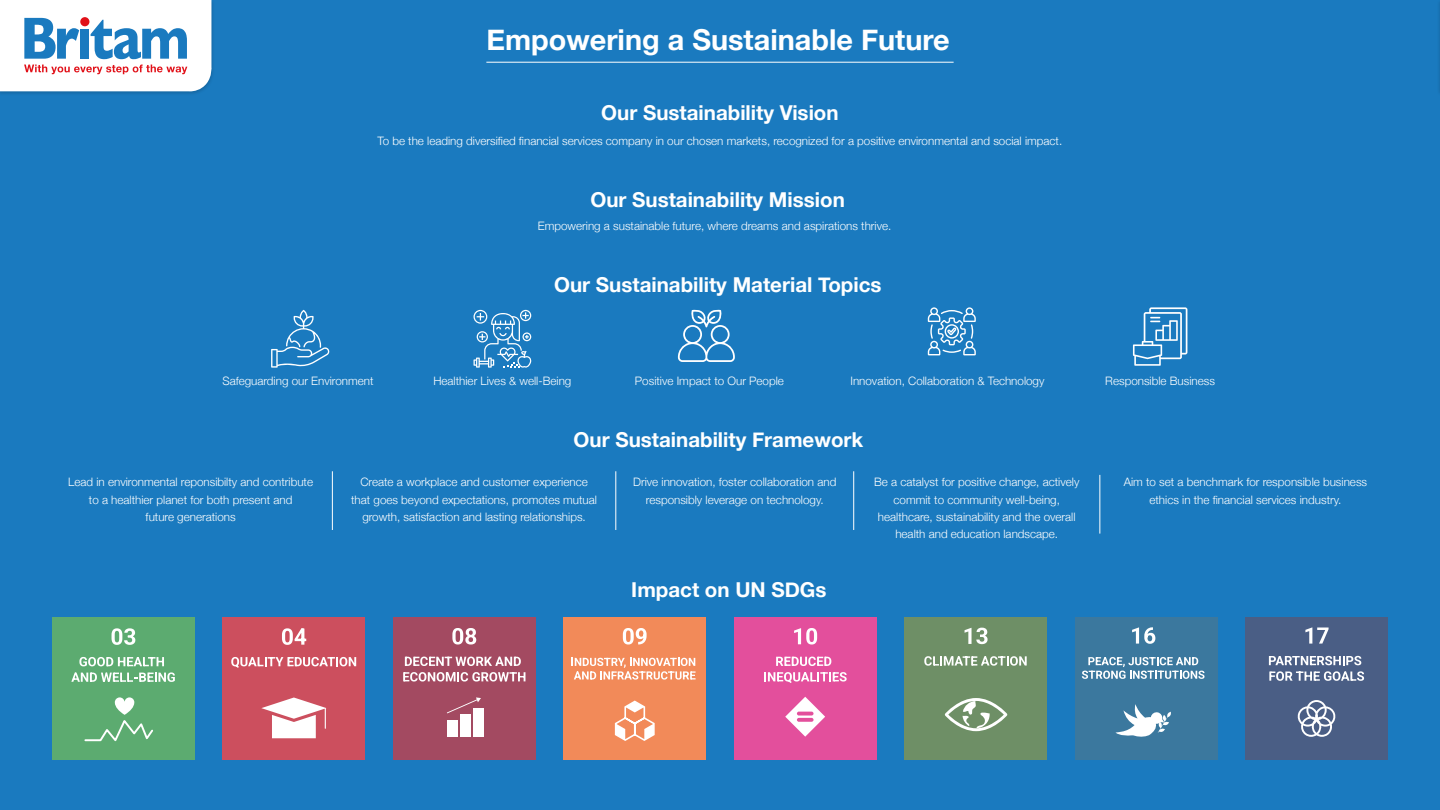
<style>
.page{position:relative;width:1440px;height:810px;background:#1a7abf}
.page>*{position:absolute;margin:0;border:0;box-sizing:border-box;transform-origin:0 0}
.t1{font:700 28.8px "Helvetica Neue";color:#fff}
.t2{font:700 20.55px "Helvetica Neue";color:#fff}
.t3{font:300 11.62px/17.4px "Helvetica Neue";color:#fff;text-align:center}
</style>
<div class="page">
<div style="left:0;top:0;width:215px;height:96px;background:#000;opacity:.15"></div>
<svg style="left:0;top:0;width:212px;height:91px"></svg>
<hr style="left:1437px;top:0;width:3px;height:96px;background:#1875b7">
<svg style="left:271px;top:310px;width:58px;height:58px"></svg>
<svg style="left:474px;top:310px;width:57px;height:58px"></svg>
<svg style="left:678px;top:310px;width:57px;height:52px"></svg>
<svg style="left:928px;top:307px;width:48px;height:48px"></svg>
<svg style="left:1133px;top:307px;width:54px;height:59px"></svg>
<hr style="left:332px;top:471px;width:1px;height:59px;background:#fff">
<hr style="left:615px;top:471px;width:1px;height:59px;background:#fff">
<hr style="left:1099px;top:475px;width:1px;height:59px;background:#fff">
<hr style="left:853px;top:471px;width:1px;height:59px;background:#fff">
<div style="left:52px;top:617px;width:143px;height:142px;background:#5cab70"></div>
<svg style="left:84px;top:697px;width:69px;height:45px"></svg>
<svg style="left:112px;top:628px;width:23px;height:17px"></svg>
<svg style="left:79px;top:657px;width:85px;height:9px"></svg>
<svg style="left:71px;top:672px;width:104px;height:10px"></svg>
<div style="left:223px;top:617px;width:142px;height:142px;background:#cc4f5e"></div>
<svg style="left:261px;top:698px;width:65px;height:40px"></svg>
<svg style="left:282px;top:628px;width:24px;height:17px"></svg>
<svg style="left:231px;top:657px;width:125px;height:11px"></svg>
<div style="left:393px;top:617px;width:143px;height:142px;background:#a34a61"></div>
<div style="left:447px;top:720px;width:11px;height:17px;background:#fff"></div>
<div style="left:460px;top:714px;width:11px;height:23px;background:#fff"></div>
<div style="left:474px;top:709px;width:10px;height:28px;background:#fff"></div>
<svg style="left:447px;top:697px;width:34px;height:16px"></svg>
<svg style="left:452px;top:628px;width:24px;height:17px"></svg>
<svg style="left:405px;top:657px;width:116px;height:9px"></svg>
<svg style="left:403px;top:672px;width:122px;height:10px"></svg>
<div style="left:564px;top:617px;width:142px;height:142px;background:#f28a59"></div>
<svg style="left:614px;top:700px;width:41px;height:41px"></svg>
<svg style="left:623px;top:628px;width:24px;height:17px"></svg>
<svg style="left:572px;top:658px;width:124px;height:22px"></svg>
<div style="left:734px;top:617px;width:142px;height:142px;background:#e34f9c"></div>
<svg style="left:785px;top:697px;width:40px;height:40px"></svg>
<svg style="left:794px;top:628px;width:23px;height:17px"></svg>
<svg style="left:776px;top:657px;width:55px;height:9px"></svg>
<svg style="left:764px;top:672px;width:83px;height:11px"></svg>
<div style="left:904px;top:617px;width:143px;height:142px;background:#6e8f66"></div>
<svg style="left:945px;top:698px;width:62px;height:33px"></svg>
<svg style="left:965px;top:628px;width:23px;height:16px"></svg>
<svg style="left:924px;top:656px;width:103px;height:10px"></svg>
<div style="left:1075px;top:617px;width:142px;height:142px;background:#3b789e"></div>
<svg style="left:1115px;top:704px;width:56px;height:33px"></svg>
<svg style="left:1132px;top:627px;width:23px;height:17px"></svg>
<svg style="left:1082px;top:657px;width:123px;height:22px"></svg>
<div style="left:1245px;top:617px;width:143px;height:142px;background:#4a5e85"></div>
<svg style="left:1297px;top:700px;width:39px;height:37px"></svg>
<svg style="left:1305px;top:627px;width:24px;height:17px"></svg>
<svg style="left:1269px;top:656px;width:92px;height:9px"></svg>
<svg style="left:1269px;top:671px;width:95px;height:10px"></svg>
<hr style="left:486px;top:62px;width:468px;height:1px;background:#fff">
<h1 class="t1" style="left:486px;top:17px;width:465px">Empowering a Sustainable Future</h1>
<h2 class="t2" style="left:601px;top:97px;width:239px">Our Sustainability Vision</h2>
<p class="t3" style="left:377px;top:131px;width:686px">To be the leading diversified financial services company in our chosen markets, recognized for a positive environmental and social impact.</p>
<h2 class="t2" style="left:590px;top:184px;width:256px">Our Sustainability Mission</h2>
<p class="t3" style="left:538px;top:216px;width:355px">Empowering a sustainable future, where dreams and aspirations thrive.</p>
<h2 class="t2" style="left:554px;top:269px;width:329px">Our Sustainability Material Topics</h2>
<p class="t3" style="left:222px;top:371px;width:153px">Safeguarding our Environment</p>
<p class="t3" style="left:433px;top:371px;width:139px">Healthier Lives &amp; well-Being</p>
<p class="t3" style="left:635px;top:371px;width:151px">Positive Impact to Our People</p>
<p class="t3" style="left:850px;top:371px;width:196px">Innovation, Collaboration &amp; Technology</p>
<p class="t3" style="left:1105px;top:371px;width:111px">Responsible Business</p>
<h2 class="t2" style="left:574px;top:424px;width:291px">Our Sustainability Framework</h2>
<p class="t3" style="left:68px;top:472px;width:246px">Lead in environmental reponsibilty and contribute to a healthier planet for both present and<br>future generations</p>
<p class="t3" style="left:351px;top:472px;width:247px">Create a workplace and customer experience that goes beyond expectations, promotes mutual growth, satisfaction and lasting relationships.</p>
<p class="t3" style="left:633px;top:472px;width:205px">Drive innovation, foster collaboration and responsibly leverage on technology.</p>
<p class="t3" style="left:874px;top:472px;width:207px">Be a catalyst for positive change, actively commit to community well-being, healthcare, sustainability and the overall health and education landscape.</p>
<p class="t3" style="left:1124px;top:472px;width:245px">Aim to set a benchmark for responsible business ethics in the financial services industry.</p>
<h2 class="t2" style="left:631px;top:574px;width:197px">Impact on UN SDGs</h2>
</div>
